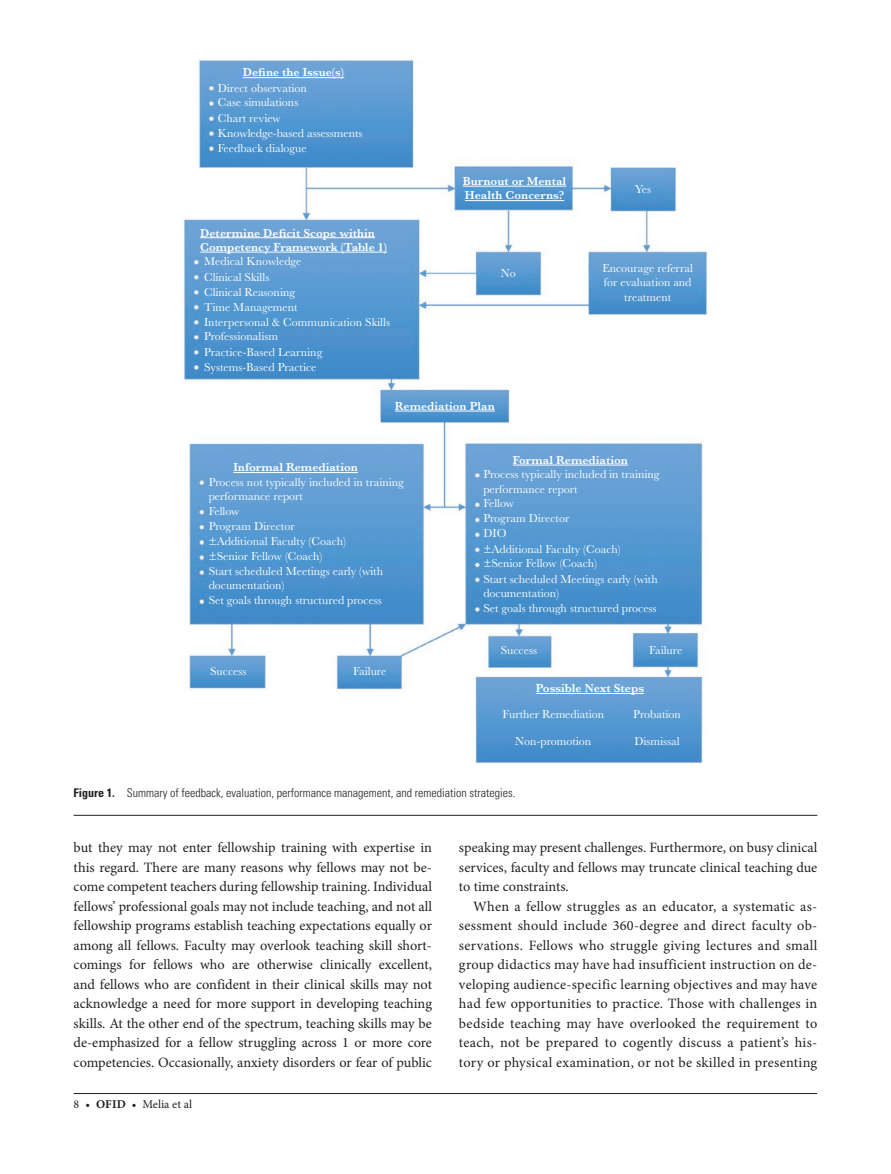
<style>
.page{position:relative;width:891px;height:1174px;background:#fff}
.page>*{position:absolute;margin:0;border:0;box-sizing:border-box;transform-origin:0 0}
.t1{font:14.25px/19.5px "Minion Pro";color:#231f20;text-align:justify}
.t2{font:12px/14.9px "Baskerville MT Std";color:#fff}
.t3{font:600 12px/14.4px "Baskerville MT Std";color:#fff}
.t4{font:300 condensed 12px "Univers LT Std";color:#231f20}
.t5{font:12px "Minion Pro";color:#231f20}
.s1{font-weight:700}
</style>
<div class="page">
<hr style="left:74px;top:1093px;width:743px;height:1px;background:#231f20">
<hr style="left:74px;top:815px;width:743px;height:1px;background:#231f20">
<img style="left:184px;top:59px;width:523px;height:704px">
<hr style="left:243px;top:77px;width:101px;height:1px;background:#fff">
<hr style="left:200px;top:237px;width:175px;height:1px;background:#fff">
<hr style="left:200px;top:252px;width:187px;height:1px;background:#fff">
<hr style="left:463px;top:186px;width:103px;height:1px;background:#fff">
<hr style="left:465px;top:200px;width:99px;height:1px;background:#fff">
<hr style="left:395px;top:411px;width:100px;height:1px;background:#fff">
<hr style="left:233px;top:472px;width:125px;height:1px;background:#fff">
<hr style="left:513px;top:465px;width:115px;height:1px;background:#fff">
<hr style="left:536px;top:693px;width:108px;height:1px;background:#fff">
<p class="t3" style="left:243px;top:65px;width:103px">Define the Issue(s)</p>
<p class="t2" style="left:218px;top:80px;width:146px">Direct observation<br>Case simulations<br>Chart review<br>Knowledge-based assessments<br>Feedback dialogue</p>
<p class="t3" style="left:200px;top:225px;width:188px">Determine Deficit Scope within<br>Competency Framework (Table 1)</p>
<p class="t2" style="left:204px;top:254px;width:187px">Medical Knowledge<br>Clinical Skills<br>Clinical Reasoning<br>Time Management<br>Interpersonal &amp; Communication Skills<br>Professionalism<br>Practice-Based Learning<br>Systems-Based Practice</p>
<p class="t3" style="left:463px;top:174px;width:105px">Burnout or Mental<br>Health Concerns?</p>
<p class="t2" style="left:501px;top:265px;width:16px">No</p>
<p class="t3" style="left:395px;top:399px;width:101px">Remediation Plan</p>
<p class="t2" style="left:635px;top:182px;width:17px">Yes</p>
<p class="t2" style="left:602px;top:261px;width:92px;line-height:14.4px;text-align:center">Encourage referral for evaluation and treatment</p>
<p class="t3" style="left:513px;top:453px;width:117px">Formal Remediation</p>
<p class="t3" style="left:233px;top:460px;width:126px">Informal Remediation</p>
<p class="t2" style="left:209px;top:475px;width:197px">Process not typically included in training performance report<br>Fellow<br>Program Director<br>±Additional Faculty (Coach)<br>±Senior Fellow (Coach)<br>Start scheduled Meetings early (with documentation)<br>Set goals through structured process</p>
<p class="t2" style="left:483px;top:467px;width:178px">Process typically included in training performance report<br>Fellow<br>Program Director</p>
<p class="t2" style="left:483px;top:526px;width:25px">DIO</p>
<p class="t2" style="left:483px;top:556px;width:176px">±Senior Fellow (Coach)<br>Start scheduled Meetings early (with documentation)<br>Set goals through structured process</p>
<p class="t2" style="left:483px;top:541px;width:139px">±Additional Faculty (Coach)</p>
<p class="t2" style="left:210px;top:664px;width:38px">Success</p>
<p class="t2" style="left:353px;top:664px;width:35px">Failure</p>
<p class="t2" style="left:501px;top:643px;width:38px">Success</p>
<p class="t2" style="left:649px;top:643px;width:35px">Failure</p>
<p class="t3" style="left:536px;top:681px;width:110px">Possible Next Steps</p>
<p class="t2" style="left:502px;top:707px;width:103px">Further Remediation</p>
<p class="t2" style="left:515px;top:734px;width:78px">Non-promotion</p>
<p class="t2" style="left:633px;top:707px;width:49px">Probation</p>
<p class="t2" style="left:634px;top:734px;width:47px">Dismissal</p>
<p class="t4" style="left:74px;top:785px;width:443px"><span class="s1">Figure 1.</span> Summary of feedback, evaluation, performance management, and remediation strategies.</p>
<p class="t1" style="left:74px;top:838px;width:360px">but they may not enter fellowship training with expertise in this regard. There are many reasons why fellows may not be&shy;come competent teachers during fellowship training. Individual fellows’ professional goals may not include teaching, and not all fellowship programs establish teaching expectations equally or among all fellows. Faculty may overlook teaching skill short&shy;comings for fellows who are otherwise clinically excellent, and fellows who are confident in their clinical skills may not acknowledge a need for more support in developing teaching skills. At the other end of the spectrum, teaching skills may be de-emphasized for a fellow struggling across 1 or more core competencies. Occasionally, anxiety disorders or fear of public</p>
<p class="t1" style="left:459px;top:838px;width:360px">speaking may present challenges. Furthermore, on busy clinical services, faculty and fellows may truncate clinical teaching due to time constraints.</p>
<p class="t1" style="left:459px;top:896px;width:360px;text-indent:14px">When a fellow struggles as an educator, a systematic as&shy;sessment should include 360-degree and direct faculty ob&shy;servations. Fellows who struggle giving lectures and small group didactics may have had insufficient instruction on de&shy;veloping audience-specific learning objectives and may have had few opportunities to practice. Those with challenges in bedside teaching may have overlooked the requirement to teach, not be prepared to cogently discuss a patient’s his&shy;tory or physical examination, or not be skilled in presenting</p>
<p class="t5" style="left:74px;top:1096px;width:120px">8 • <span class="s1">ofid</span> • Melia et al</p>
</div>
